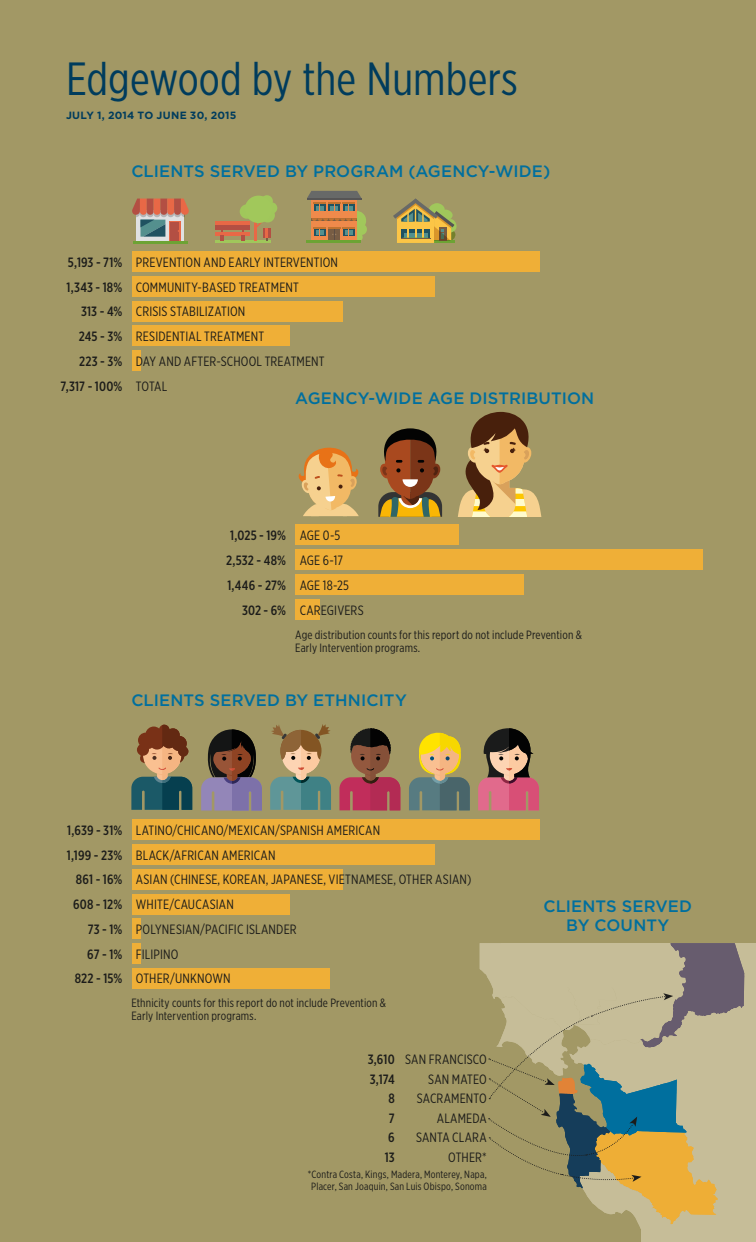
<style>
.page{position:relative;width:756px;height:1242px;background:#a29865}
.page>*{position:absolute;margin:0;border:0;box-sizing:border-box;transform-origin:0 0}
.t1{font:46.5px "Gotham X Narrow";letter-spacing:.005em;color:#003c5d}
.t2{font:500 16.5px/19.5px "Gotham";letter-spacing:.005em;color:#006f9e;text-align:center}
.t3{font:13.5px/24.8px "Gotham X Narrow";letter-spacing:.01em;color:#1c1c1a}
.t4{font:500 13.5px/24.8px "Gotham X Narrow";letter-spacing:.01em;color:#1c1c1a;text-align:right}
.t5{font:12px/13.2px "Gotham X Narrow";letter-spacing:.015em;color:#1c1c1a}
.t6{font:10.5px/12px "Gotham X Narrow";letter-spacing:.02em;color:#1c1c1a;text-align:center}
.t7{font:700 10.5px "Gotham";letter-spacing:.025em;color:#003c5d}
.s1{font-weight:500}
</style>
<div class="page">
<svg style="left:296px;top:525px;width:407px;height:95px"></svg>
<svg style="left:458px;top:412px;width:83px;height:105px"></svg>
<svg style="left:298px;top:447px;width:61px;height:69px"></svg>
<svg style="left:378px;top:428px;width:64px;height:89px"></svg>
<svg style="left:132px;top:251px;width:408px;height:120px"></svg>
<hr style="left:133px;top:241px;width:55px;height:2px;background:#6da334">
<hr style="left:216px;top:241px;width:55px;height:2px;background:#a0c75b">
<hr style="left:216px;top:221px;width:34px;height:4px;background:#e86846">
<hr style="left:216px;top:225px;width:34px;height:4px;background:#b34f43">
<hr style="left:216px;top:232px;width:34px;height:4px;background:#e86846">
<svg style="left:220px;top:229px;width:4px;height:12px"></svg>
<svg style="left:242px;top:229px;width:3px;height:12px"></svg>
<svg style="left:254px;top:221px;width:17px;height:20px"></svg>
<svg style="left:262px;top:195px;width:11px;height:8px"></svg>
<div style="left:268px;top:203px;width:9px;height:10px;background:#a0c75b;border-radius:50%"></div>
<div style="left:240px;top:204px;width:14px;height:15px;background:#a0c75b;border-radius:50%"></div>
<div style="left:260px;top:208px;width:15px;height:14px;background:#a0c75b;border-radius:50%"></div>
<div style="left:137px;top:210px;width:47px;height:31px;background:#e0e1e2"></div>
<div style="left:169px;top:221px;width:11px;height:20px;background:#b34f43"></div>
<hr style="left:306px;top:241px;width:55px;height:2px;background:#6da334">
<svg style="left:307px;top:191px;width:60px;height:50px;background:#a58355"></svg>
<hr style="left:307px;top:198px;width:54px;height:1px;background:#565555">
<svg style="left:393px;top:199px;width:64px;height:44px"></svg>
<div style="left:245px;top:196px;width:27px;height:27px;background:#a1c85b;border-radius:50%"></div>
<svg style="left:132px;top:199px;width:57px;height:38px"></svg>
<svg style="left:478px;top:728px;width:61px;height:82px"></svg>
<svg style="left:201px;top:729px;width:61px;height:82px"></svg>
<svg style="left:339px;top:728px;width:61px;height:82px"></svg>
<svg style="left:131px;top:725px;width:61px;height:85px"></svg>
<svg style="left:409px;top:732px;width:61px;height:78px"></svg>
<svg style="left:270px;top:724px;width:61px;height:86px"></svg>
<div style="left:641px;top:943px;width:115px;height:299px;background:#c6bd98"></div>
<svg style="left:132px;top:819px;width:613px;height:410px"></svg>
<h1 class="t1" style="left:66px;top:51px;width:453px">Edgewood by the Numbers</h1>
<p class="t7" style="left:66px;top:108px;width:172px">JULY 1, 2014 TO JUNE 30, 2015</p>
<p class="t2" style="left:131px;top:161px;width:421px">CLIENTS SERVED BY PROGRAM (AGENCY-WIDE)</p>
<p class="t4" style="left:61px;top:250px;width:63px">5,193 - 71%<br>1,343 - 18%<br>313 - 4%<br>245 - 3%<br>223 - 3%<br>7,317 - 100%</p>
<p class="t3" style="left:136px;top:249px;width:204px">PREVENTION AND EARLY INTERVENTION<br>COMMUNITY-BASED TREATMENT<br>CRISIS STABILIZATION<br>RESIDENTIAL TREATMENT<br>DAY AND AFTER-SCHOOL TREATMENT<br>TOTAL</p>
<p class="t2" style="left:295px;top:388px;width:301px">AGENCY-WIDE AGE DISTRIBUTION</p>
<p class="t4" style="left:226px;top:523px;width:62px">1,025 - 19%<br>2,532 - 48%<br>1,446 - 27%<br>302 - 6%</p>
<p class="t3" style="left:300px;top:523px;width:65px">AGE 0-5<br>AGE 6-17<br>AGE 18-25<br>CAREGIVERS</p>
<p class="t5" style="left:295px;top:628px;width:288px">Age distribution counts for this report do not include Prevention &amp;<br>Early Intervention programs.</p>
<p class="t2" style="left:131px;top:690px;width:277px">CLIENTS SERVED BY ETHNICITY</p>
<p class="t4" style="left:67px;top:818px;width:57px">1,639 - 31%<br>1,199 - 23%<br>861 - 16%<br>608 - 12%<br>73 - 1%<br>67 - 1%<br>822 - 15%</p>
<p class="t3" style="left:136px;top:818px;width:337px">LATINO/CHICANO/MEXICAN/SPANISH AMERICAN<br>BLACK/AFRICAN AMERICAN<br>ASIAN (CHINESE, KOREAN, JAPANESE, VIETNAMESE, OTHER ASIAN)<br>WHITE/CAUCASIAN<br>POLYNESIAN/PACIFIC ISLANDER<br>FILIPINO<br>OTHER/UNKNOWN</p>
<p class="t5" style="left:131px;top:996px;width:256px">Ethnicity counts for this report do not include Prevention &amp;<br>Early Intervention programs.</p>
<p class="t3" style="left:368px;top:1049px;width:120px;line-height:19.5px"><span class="s1">3,610</span> SAN FRANCISCO<br><span class="s1">3,174</span></p>
<p class="t3" style="left:428px;top:1066px;width:60px">SAN MATEO</p>
<p class="t4" style="left:388px;top:1086px;width:8px">8</p>
<p class="t3" style="left:417px;top:1086px;width:72px">SACRAMENTO</p>
<p class="t4" style="left:389px;top:1105px;width:7px">7</p>
<p class="t3" style="left:437px;top:1105px;width:51px">ALAMEDA</p>
<p class="t4" style="left:388px;top:1125px;width:8px">6</p>
<p class="t3" style="left:416px;top:1125px;width:72px">SANTA CLARA</p>
<p class="t4" style="left:385px;top:1144px;width:12px">13</p>
<p class="t3" style="left:448px;top:1144px;width:40px">OTHER*</p>
<p class="t6" style="left:308px;top:1169px;width:180px">*Contra Costa, Kings, Madera, Monterey, Napa,<br>Placer, San Joaquin, San Luis Obispo, Sonoma</p>
<p class="t2" style="left:544px;top:896px;width:150px">CLIENTS SERVED<br>BY COUNTY</p>
</div>
